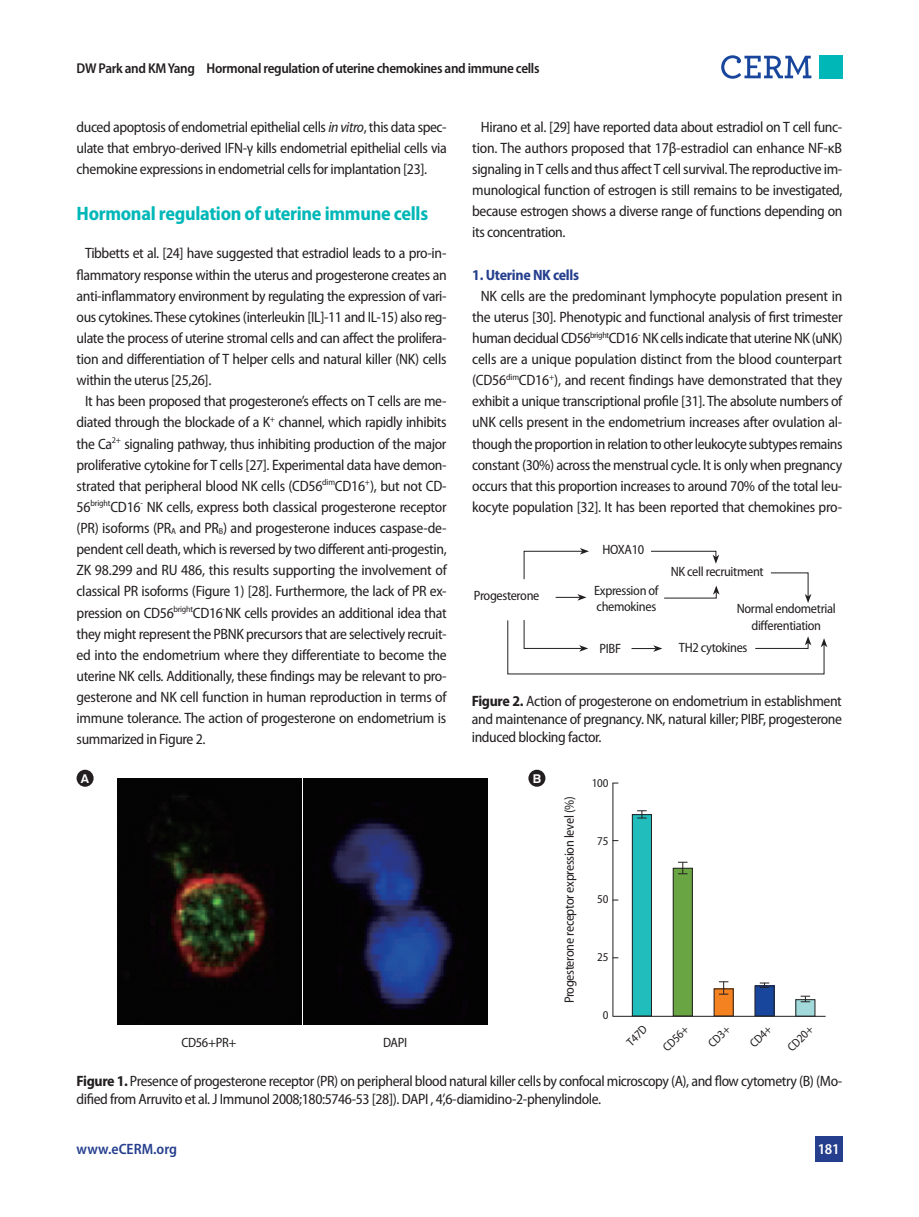
<style>
.page{position:relative;width:919px;height:1217px;background:#fff}
.page>*{position:absolute;margin:0;border:0;box-sizing:border-box;transform-origin:0 0}
.본문_대제목{font:700 semi-condensed 19.5px "Myriad Pro";letter-spacing:-.015em;color:#00b7b8}
.본문{font:semi-condensed 15px/21.1px "Myriad Pro";letter-spacing:-.025em;color:#231f20;text-align:justify}
.표_제목__그림_설명{font:semi-condensed 15px/18px "Myriad Pro";letter-spacing:-.03em;color:#231f20}
.본문_중제목{font:700 semi-condensed 15px "Myriad Pro";letter-spacing:-.02em;color:#253f8e}
.마스터B_홈페이지{font:600 semi-condensed 15px "Myriad Pro";color:#253f8e}
.t1{font:600 semi-condensed 15px "Myriad Pro";color:#fff}
.마스터B_하시라{font:600 semi-condensed 14.25px "Myriad Pro";letter-spacing:-.025em;color:#231f20}
.그림지문_9pt{font:semi-condensed 13.5px "Myriad Pro";letter-spacing:-.025em;color:#231f20}
.t2{font:700 12.15px "Swiss 721 BT";color:#fff}
.그림지문_9pt-2{font:semi-condensed 12px "Myriad Pro";letter-spacing:-.025em;color:#231f20}
.s1{font-style:italic}
.s2{font-size:8.7px}
.s3{font-weight:700}
</style>
<div class="page">
<div style="left:819px;top:55px;width:23px;height:24px;background:#00b7b8"></div>
<svg style="left:721px;top:55px;width:90px;height:24px"></svg>
<div style="left:814px;top:1135px;width:28px;height:26px;background:#253f8e"></div>
<hr style="left:612px;top:782px;width:1px;height:233px;background:#231f20">
<hr style="left:612px;top:1015px;width:213px;height:1px;background:#231f20">
<div style="left:632px;top:814px;width:19px;height:201px;background:#21bdbd"></div>
<div style="left:632px;top:814px;width:19px;height:201px;border:1px solid #231f20"></div>
<svg style="left:637px;top:810px;width:9px;height:8px"></svg>
<div style="left:673px;top:868px;width:19px;height:147px;background:#69a643"></div>
<div style="left:673px;top:867px;width:19px;height:148px;border:1px solid #231f20"></div>
<svg style="left:678px;top:861px;width:9px;height:13px"></svg>
<div style="left:714px;top:988px;width:19px;height:27px;background:#f58220"></div>
<svg style="left:718px;top:981px;width:10px;height:13px"></svg>
<div style="left:754px;top:985px;width:20px;height:30px;background:#18469d"></div>
<svg style="left:759px;top:982px;width:10px;height:5px"></svg>
<div style="left:795px;top:999px;width:19px;height:16px;background:#a2dadb"></div>
<svg style="left:800px;top:995px;width:10px;height:7px"></svg>
<div style="left:528px;top:769px;width:17px;height:17px;background:#231f20;border-radius:50%"></div>
<img style="left:117px;top:778px;width:184px;height:246px">
<img style="left:303px;top:778px;width:184px;height:246px">
<div style="left:77px;top:769px;width:17px;height:17px;background:#231f20;border-radius:50%"></div>
<svg style="left:523px;top:548px;width:66px;height:31px"></svg>
<svg style="left:651px;top:550px;width:68px;height:13px"></svg>
<svg style="left:555px;top:594px;width:31px;height:6px"></svg>
<svg style="left:664px;top:585px;width:55px;height:13px"></svg>
<svg style="left:507px;top:620px;width:320px;height:54px"></svg>
<svg style="left:770px;top:572px;width:41px;height:31px"></svg>
<p class="마스터B_하시라" style="left:77px;top:60px;width:464px">DW Park and KM Yang Hormonal regulation of uterine chemokines and immune cells</p>
<p class="본문" style="left:77px;top:116px;width:372px">duced apoptosis of endometrial epithelial cells <span class="s1">in vitro</span>, this data spec&shy;ulate that embryo-derived IFN-γ kills endometrial epithelial cells via chemokine expressions in endometrial cells for implantation [23].</p>
<p class="본문_대제목" style="left:77px;top:202px;width:353px">Hormonal regulation of uterine immune cells</p>
<p class="본문" style="left:77px;top:243px;width:371px;text-indent:9px">Tibbetts et al. [24] have suggested that estradiol leads to a pro-in&shy;flammatory response within the uterus and progesterone creates an anti-inflammatory environment by regulating the expression of vari&shy;ous cytokines. These cytokines (interleukin [IL]-11 and IL-15) also reg&shy;ulate the process of uterine stromal cells and can affect the prolifera&shy;tion and differentiation of T helper cells and natural killer (NK) cells within the uterus [25,26].</p>
<p class="본문" style="left:77px;top:391px;width:372px;text-indent:9px">It has been proposed that progesterone’s effects on T cells are me&shy;diated through the blockade of a K<sup>+</sup> channel, which rapidly inhibits the Ca<sup>2+</sup> signaling pathway, thus inhibiting production of the major proliferative cytokine for T cells [27]. Experimental data have demon&shy;strated that peripheral blood NK cells (CD56<sup>dim</sup>CD16<sup>+</sup>), but not CD-56<sup>bright</sup>CD16<sup>-</sup> NK cells, express both classical progesterone receptor (PR) isoforms (PR<span class="s2">A</span> and PR<span class="s2">B</span>) and progesterone induces caspase-de&shy;pendent cell death, which is reversed by two different anti-progestin, ZK 98.299 and RU 486, this results supporting the involvement of classical PR isoforms (Figure 1) [28]. Furthermore, the lack of PR ex&shy;pression on CD56<sup>bright</sup>CD16<sup>-</sup>NK cells provides an additional idea that they might represent the PBNK precursors that are selectively recruit&shy;ed into the endometrium where they differentiate to become the uterine NK cells. Additionally, these findings may be relevant to pro&shy;gesterone and NK cell function in human reproduction in terms of immune tolerance. The action of progesterone on endometrium is summarized in Figure 2.</p>
<p class="t2" style="left:81px;top:770px;width:10px">A</p>
<p class="그림지문_9pt" style="left:181px;top:1034px;width:57px">CD56+PR+</p>
<p class="그림지문_9pt" style="left:383px;top:1034px;width:26px">DAPI</p>
<p class="본문" style="left:472px;top:116px;width:372px;text-indent:9px">Hirano et al. [29] have reported data about estradiol on T cell func&shy;tion. The authors proposed that 17β-estradiol can enhance NF-κB signaling in T cells and thus affect T cell survival. The reproductive im&shy;munological function of estrogen is still remains to be investigated, because estrogen shows a diverse range of functions depending on its concentration.</p>
<p class="본문_중제목" style="left:472px;top:266px;width:108px">1. Uterine NK cells</p>
<p class="본문" style="left:472px;top:285px;width:372px;text-align:center">NK cells are the predominant lymphocyte population present in the uterus [30]. Phenotypic and functional analysis of first trimester human decidual CD56<sup>bright</sup>CD16<sup>-</sup> NK cells indicate that uterine NK (uNK) cells are a unique population distinct from the blood counterpart (CD56<sup>dim</sup>CD16<sup>+</sup>), and recent findings have demonstrated that they exhibit a unique transcriptional profile [31]. The absolute numbers of uNK cells present in the endometrium increases after ovulation al&shy;though the proportion in relation to other leukocyte subtypes remains constant (30%) across the menstrual cycle. It is only when pregnancy occurs that this proportion increases to around 70% of the total leu&shy;kocyte population [32]. It has been reported that chemokines pro-</p>
<p class="그림지문_9pt" style="left:474px;top:588px;width:67px">Progesterone</p>
<p class="그림지문_9pt" style="left:602px;top:542px;width:43px">HOXA10</p>
<p class="그림지문_9pt" style="left:594px;top:582px;width:66px">Expression of</p>
<p class="그림지문_9pt" style="left:596px;top:599px;width:61px">chemokines</p>
<p class="그림지문_9pt" style="left:599px;top:641px;width:23px">PIBF</p>
<p class="그림지문_9pt" style="left:670px;top:564px;width:94px">NK cell recruitment</p>
<p class="그림지문_9pt" style="left:736px;top:601px;width:100px">Normal endometrial</p>
<p class="그림지문_9pt" style="left:751px;top:617px;width:71px">differentiation</p>
<p class="그림지문_9pt" style="left:679px;top:640px;width:70px">TH2 cytokines</p>
<p class="표_제목__그림_설명" style="left:471px;top:692px;width:371px;text-align:justify"><span class="s3">Figure 2.</span> Action of progesterone on endometrium in establishment and maintenance of pregnancy. NK, natural killer; PIBF, progesterone induced blocking factor.</p>
<p class="t2" style="left:532px;top:770px;width:10px">B</p>
<p class="그림지문_9pt" style="left:562px;top:1003px;width:208px;rotate:-90deg">Progesterone receptor expression level (%)</p>
<p class="그림지문_9pt-2" style="left:592px;top:775px;width:18px">100</p>
<p class="그림지문_9pt-2" style="left:597px;top:834px;width:13px">75</p>
<p class="그림지문_9pt-2" style="left:597px;top:892px;width:13px">50</p>
<p class="그림지문_9pt-2" style="left:597px;top:950px;width:13px">25</p>
<p class="그림지문_9pt-2" style="left:602px;top:1008px;width:7px">0</p>
<p class="그림지문_9pt-2" style="left:624px;top:1038px;width:25px;rotate:-44deg">T47D</p>
<p class="그림지문_9pt-2" style="left:660px;top:1044px;width:32px;rotate:-44deg">CD56+</p>
<p class="그림지문_9pt-2" style="left:705px;top:1040px;width:27px;rotate:-44deg">CD3+</p>
<p class="그림지문_9pt-2" style="left:747px;top:1040px;width:27px;rotate:-44deg">CD4+</p>
<p class="그림지문_9pt-2" style="left:784px;top:1044px;width:32px;rotate:-44deg">CD20+</p>
<p class="표_제목__그림_설명" style="left:77px;top:1071px;width:766px"><span class="s3">Figure 1.</span> Presence of progesterone receptor (PR) on peripheral blood natural killer cells by confocal microscopy (A), and flow cytometry (B) (Mo&shy;dified from Arruvito et al. J Immunol 2008;180:5746-53 [28]). DAPI , 4’,6-diamidino-2-phenylindole.</p>
<p class="마스터B_홈페이지" style="left:77px;top:1140px;width:102px">www.eCERM.org</p>
<p class="t1" style="left:817px;top:1140px;width:23px">181</p>
</div>
